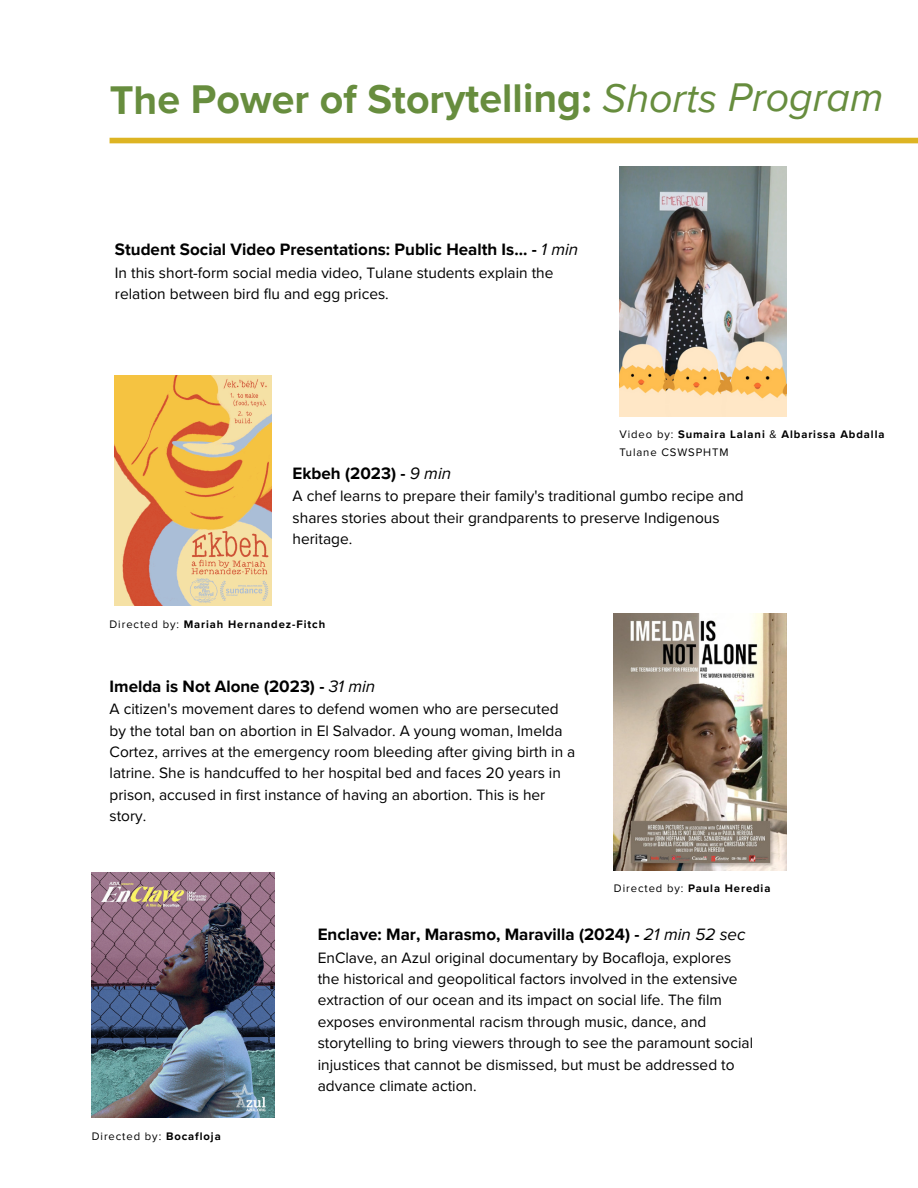
<style>
.page{position:relative;width:918px;height:1188px;background:#fff}
.page>*{position:absolute;margin:0;border:0;box-sizing:border-box;transform-origin:0 0}
.t1{font:700 41.1px "Proxima Nova";letter-spacing:-.005em;color:#678d3e}
.t2{font:700 16.95px "Proxima Nova";color:#000}
.t3{font:15.45px/21.3px "Proxima Nova";color:#000}
.t4{font:700 11.25px "Proxima Nova";letter-spacing:.08em;color:#000}
.t5{font:11.25px "Proxima Nova";letter-spacing:.08em;color:#000}
.s1{font-weight:400;font-style:italic}
.s2{font-weight:400}
.s3{font-weight:700}
</style>
<div class="page">
<div style="left:110px;top:138px;width:808px;height:5px;background:#ddb423"></div>
<img style="left:115px;top:375px;width:156px;height:231px">
<img style="left:614px;top:614px;width:172px;height:256px">
<img style="left:92px;top:873px;width:182px;height:245px">
<img style="left:620px;top:167px;width:166px;height:249px">
<h1 class="t1" style="left:110px;top:75px;width:775px">The Power of Storytelling: <span class="s1">Shorts Program</span></h1>
<h2 class="t2" style="left:115px;top:240px;width:465px">Student Social Video Presentations: Public Health Is... - <span class="s1">1 min</span></h2>
<h2 class="t3" style="left:115px;top:262px;width:440px">In this short-form social media video, Tulane students explain the relation between bird flu and egg prices.</h2>
<p class="t4" style="left:620px;top:428px;width:267px"><span class="s2">Video by:</span> Sumaira Lalani <span class="s2">&amp;</span> Albarissa Abdalla</p>
<h2 class="t5" style="left:620px;top:446px;width:111px">Tulane CSWSPHTM</h2>
<p class="t2" style="left:293px;top:463px;width:160px">Ekbeh (2023) - <span class="s1">9 min</span></p>
<p class="t3" style="left:293px;top:486px;width:453px">A chef learns to prepare their family's traditional gumbo recipe and shares stories about their grandparents to preserve Indigenous heritage.</p>
<h2 class="t4" style="left:110px;top:618px;width:217px"><span class="s2">Directed by:</span> Mariah Hernandez-Fitch</h2>
<p class="t2" style="left:110px;top:676px;width:267px">Imelda is Not Alone (2023) - <span class="s1">31 min</span></p>
<p class="t3" style="left:110px;top:699px;width:467px">A citizen's movement dares to defend women who are persecuted by the total ban on abortion in El Salvador. A young woman, Imelda Cortez, arrives at the emergency room bleeding after giving birth in a latrine. She is handcuffed to her hospital bed and faces 20 years in prison, accused in first instance of having an abortion. This is her story.</p>
<p class="t5" style="left:92px;top:1130px;width:130px">Directed by: <span class="s3">Bocafloja</span></p>
<p class="t4" style="left:614px;top:882px;width:158px"><span class="s2">Directed by:</span> Paula Heredia</p>
<p class="t2" style="left:318px;top:925px;width:429px">Enclave: Mar, Marasmo, Maravilla (2024) - <span class="s1">21 min 52 sec</span></p>
<p class="t3" style="left:318px;top:947px;width:437px">EnClave, an Azul original documentary by Bocafloja, explores the historical and geopolitical factors involved in the extensive extraction of our ocean and its impact on social life. The film exposes environmental racism through music, dance, and storytelling to bring viewers through to see the paramount social injustices that cannot be dismissed, but must be addressed to advance climate action.</p>
</div>
